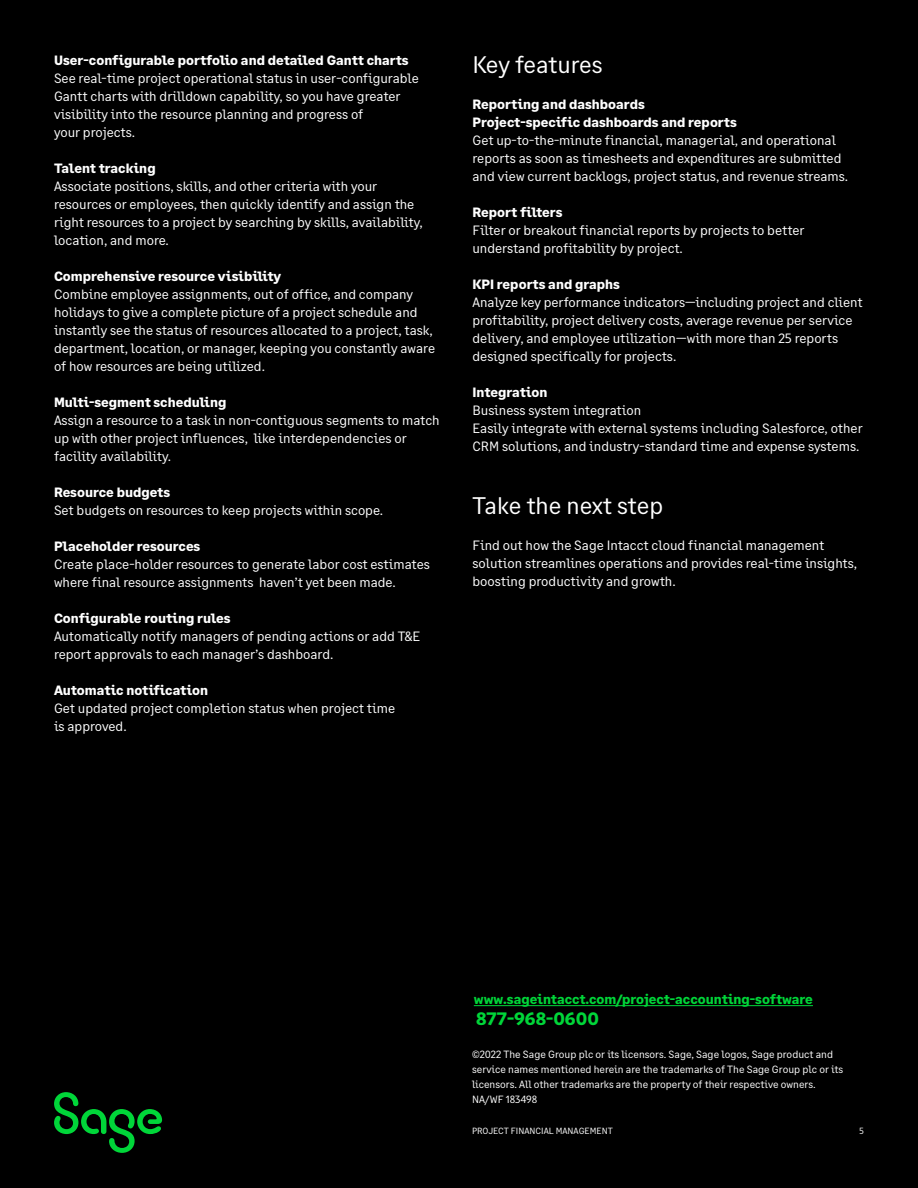
<style>
.page{position:relative;width:918px;height:1188px;background:#000}
.page>*{position:absolute;margin:0;border:0;box-sizing:border-box;transform-origin:0 0}
.t1{font:24px "Sage Text";color:#fff}
.t2{font:700 18px "Sage Text";color:#00d639}
.t3{font:13.5px/18px "Sage Text";color:#fff}
.t4{font:700 13.5px/18px "Sage Text";color:#fff}
.t5{font:700 13.5px "Sage Text";color:#00d639}
.t6{font:10.5px/15px "Sage Text";color:#fff}
.t7{font:9px "Sage Text";color:#fff}
</style>
<div class="page">
<hr style="left:474px;top:1005px;width:339px;height:1px;background:#00d639">
<svg style="left:54px;top:1092px;width:108px;height:61px"></svg>
<p class="t4" style="left:54px;top:52px;width:356px">User-configurable portfolio and detailed Gantt charts</p>
<p class="t3" style="left:54px;top:70px;width:367px">See real-time project operational status in user-configurable Gantt charts with drilldown capability, so you have greater visibility into the resource planning and progress of<br>your projects.</p>
<p class="t4" style="left:54px;top:160px;width:103px">Talent tracking</p>
<p class="t3" style="left:54px;top:178px;width:370px">Associate positions, skills, and other criteria with your resources or employees, then quickly identify and assign the right resources to a project by searching by skills, availability, location, and more.</p>
<p class="t4" style="left:54px;top:268px;width:229px">Comprehensive resource visibility</p>
<p class="t3" style="left:54px;top:286px;width:383px">Combine employee assignments, out of office, and company holidays to give a complete picture of a project schedule and instantly see the status of resources allocated to a project, task, department, location, or manager, keeping you constantly aware of how resources are being utilized.</p>
<p class="t4" style="left:54px;top:394px;width:174px">Multi-segment scheduling</p>
<p class="t3" style="left:54px;top:412px;width:387px">Assign a resource to a task in non-contiguous segments to match up with other project influences, like interdependencies or facility availability.</p>
<p class="t4" style="left:54px;top:484px;width:118px">Resource budgets</p>
<p class="t3" style="left:54px;top:502px;width:331px">Set budgets on resources to keep projects within scope.</p>
<p class="t4" style="left:54px;top:538px;width:148px">Placeholder resources</p>
<p class="t3" style="left:54px;top:556px;width:377px">Create place-holder resources to generate labor cost estimates where final resource assignments haven’t yet been made.</p>
<p class="t4" style="left:54px;top:610px;width:178px">Configurable routing rules</p>
<p class="t3" style="left:54px;top:628px;width:368px">Automatically notify managers of pending actions or add T&amp;E report approvals to each manager’s dashboard.</p>
<p class="t4" style="left:54px;top:682px;width:156px">Automatic notification</p>
<p class="t3" style="left:54px;top:700px;width:343px">Get updated project completion status when project time is approved.</p>
<h1 class="t1" style="left:472px;top:56px;width:132px">Key features</h1>
<p class="t4" style="left:473px;top:97px;width:266px">Reporting and dashboards<br>Project-specific dashboards and reports</p>
<p class="t3" style="left:473px;top:133px;width:377px">Get up-to-the-minute financial, managerial, and operational reports as soon as timesheets and expenditures are submitted and view current backlogs, project status, and revenue streams.</p>
<p class="t4" style="left:473px;top:205px;width:92px">Report filters</p>
<p class="t3" style="left:473px;top:223px;width:334px">Filter or breakout financial reports by projects to better understand profitability by project.</p>
<p class="t4" style="left:473px;top:277px;width:149px">KPI reports and graphs</p>
<p class="t3" style="left:473px;top:295px;width:392px">Analyze key performance indicators—including project and client profitability, project delivery costs, average revenue per service delivery, and employee utilization—with more than 25 reports designed specifically for projects.</p>
<p class="t4" style="left:473px;top:385px;width:77px">Integration</p>
<p class="t3" style="left:473px;top:403px;width:392px">Business system integration<br>Easily integrate with external systems including Salesforce, other<br>CRM solutions, and industry-standard time and expense systems.</p>
<h1 class="t1" style="left:472px;top:496px;width:192px">Take the next step</h1>
<p class="t3" style="left:472px;top:537px;width:386px">Find out how the Sage Intacct cloud financial management solution streamlines operations and provides real-time insights, boosting productivity and growth.</p>
<p class="t5" style="left:474px;top:993px;width:341px">www.sageintacct.com/project-accounting-software</p>
<h2 class="t2" style="left:476px;top:1011px;width:124px">877-968-0600</h2>
<p class="t6" style="left:472px;top:1048px;width:373px">©2022 The Sage Group plc or its licensors. Sage, Sage logos, Sage product and service names mentioned herein are the trademarks of The Sage Group plc or its licensors. All other trademarks are the property of their respective owners.<br>NA/WF 183498</p>
<p class="t7" style="left:472px;top:1128px;width:142px">PROJECT FINANCIAL MANAGEMENT</p>
<p class="t7" style="left:860px;top:1127px;width:6px">5</p>
</div>
